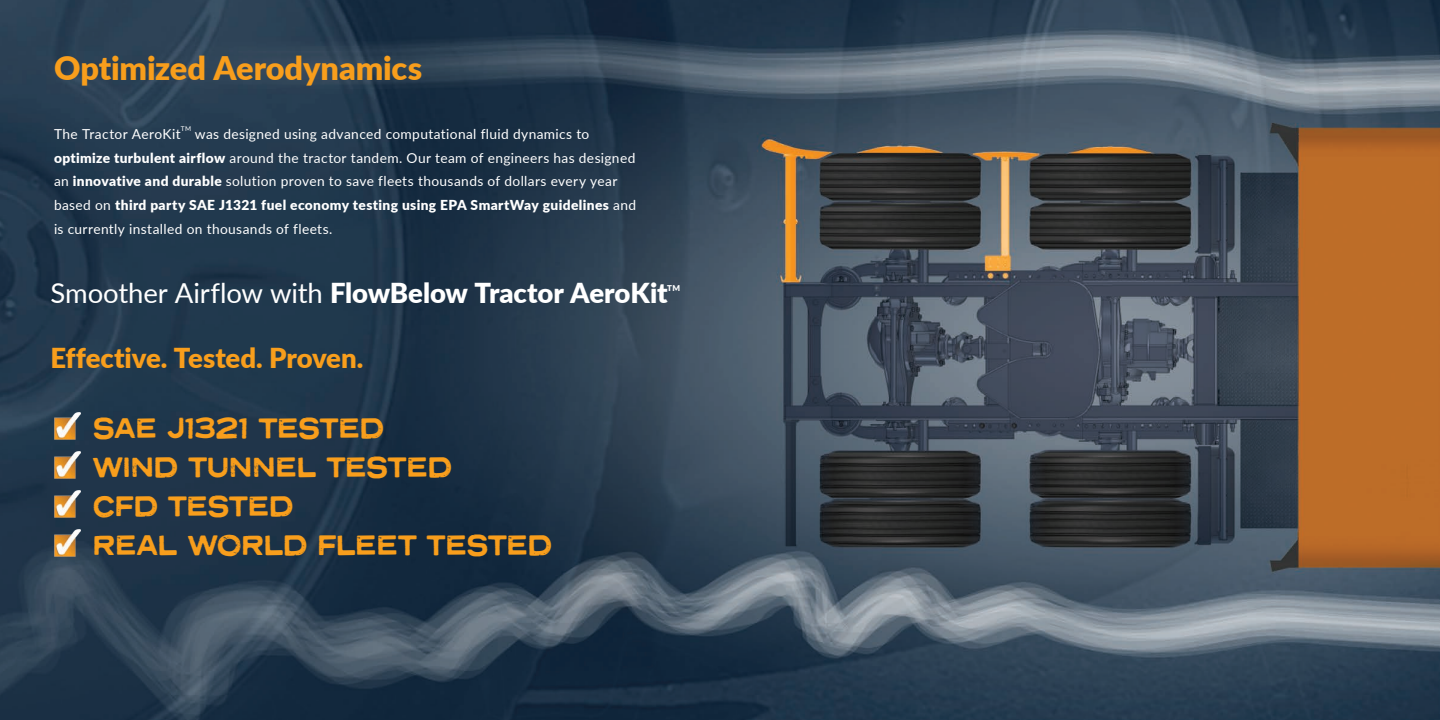
<style>
.page{position:relative;width:1440px;height:720px;background:#fff}
.page>*{position:absolute;margin:0;border:0;box-sizing:border-box;transform-origin:0 0}
.t1{font:900 32.5px "Lato";letter-spacing:-.005em;color:#f89e1c}
.t2{font:30.12px/38.8px "Neuzon";letter-spacing:.01em;color:#f89e1c;scale:.87 1}
.t3{font:900 27.5px "Lato";letter-spacing:-.005em;color:#fff}
.t4{font:900 27.5px "Lato";letter-spacing:-.005em;color:#f89e1c}
.t5{font:13.75px/23.8px "Lato";letter-spacing:.025em;color:#fff}
.t6{font:900 8px "Lato";color:#fff}
.t7{font:6.5px "Lato";color:#fff}
.s1{font-weight:900}
.s2{font-weight:400}
</style>
<div class="page">
<img style="left:0;top:0;width:1440px;height:720px">
<img style="left:53px;top:412px;width:28px;height:29px">
<img style="left:53px;top:452px;width:28px;height:29px">
<img style="left:53px;top:490px;width:28px;height:29px">
<img style="left:53px;top:529px;width:28px;height:29px">
<h1 class="t1" style="left:54px;top:44px;width:370px">Optimized Aerodynamics</h1>
<p class="t5" style="left:54px;top:121px;width:128px">The Tractor AeroKit</p>
<p class="t7" style="left:181px;top:124px;width:12px">TM</p>
<p class="t5" style="left:54px;top:121px;width:584px;text-indent:141px">was designed using advanced computational fluid dynamics to <span class="s1">optimize turbulent airflow</span> around the tractor tandem. Our team of engineers has designed an <span class="s1">innovative and durable</span> solution proven to save fleets thousands of dollars every year based on <span class="s1">third party SAE J1321 fuel economy testing using EPA SmartWay guidelines</span> and is currently installed on thousands of fleets.</p>
<h3 class="t3" style="left:50px;top:272px;width:619px"><span class="s2">Smoother Airflow with</span> FlowBelow Tractor AeroKit</h3>
<p class="t6" style="left:667px;top:282px;width:14px">TM</p>
<h3 class="t4" style="left:50px;top:337px;width:315px">Effective. Tested. Proven.</h3>
<h2 class="t2" style="left:93px;top:409px;width:528px">SAE J1321 TESTED<br>WIND TUNNEL TESTED<br>CFD TESTED<br>REAL WORLD FLEET TESTED</h2>
</div>
